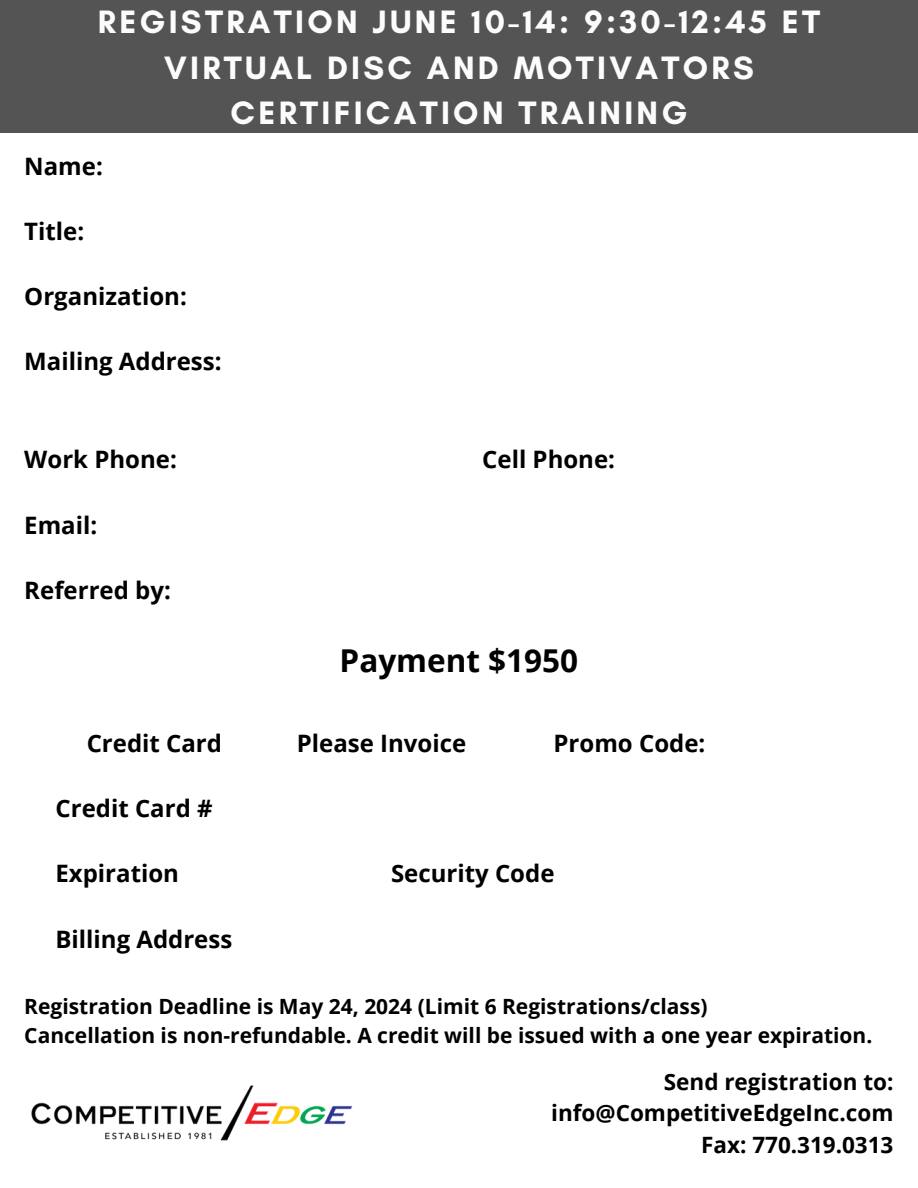
<style>
.page{position:relative;width:918px;height:1188px;background:#fff}
.page>*{position:absolute;margin:0;border:0;box-sizing:border-box;transform-origin:0 0}
.t1{font:700 33px/45.8px "Glacial Indifference";letter-spacing:.1em;color:#fcfcfc;text-align:center}
.t2{font:700 31.5px "Open Sans";color:#000}
.t3{font:700 24px "Open Sans";color:#000}
.t4{font:700 22.5px/31.5px "Open Sans";color:#000;text-align:right}
.t5{font:700 21px "Open Sans";color:#000}
</style>
<div class="page">
<div style="left:0;top:0;width:918px;height:133px;background:#545454"></div>
<img style="left:31px;top:1085px;width:322px;height:56px">
<h3 class="t1" style="left:98px;top:-2px;width:724px">REGISTRATION JUNE 10-14: 9:30-12:45 ET<br>VIRTUAL DISC AND MOTIVATORS<br>CERTIFICATION TRAINING</h3>
<h1 class="t3" style="left:24px;top:149px;width:80px">Name:</h1>
<h3 class="t3" style="left:24px;top:214px;width:61px">Title:</h3>
<h3 class="t3" style="left:24px;top:280px;width:164px">Organization:</h3>
<h3 class="t3" style="left:24px;top:345px;width:199px">Mailing Address:</h3>
<h3 class="t3" style="left:24px;top:443px;width:154px">Work Phone:</h3>
<h3 class="t3" style="left:482px;top:443px;width:134px">Cell Phone:</h3>
<h3 class="t3" style="left:24px;top:508px;width:74px">Email:</h3>
<h3 class="t3" style="left:24px;top:573px;width:148px">Referred by:</h3>
<h3 class="t2" style="left:340px;top:638px;width:240px">Payment $1950</h3>
<h2 class="t3" style="left:87px;top:726px;width:137px">Credit Card</h2>
<h2 class="t3" style="left:297px;top:726px;width:171px">Please Invoice</h2>
<h2 class="t3" style="left:554px;top:726px;width:153px">Promo Code:</h2>
<p class="t3" style="left:56px;top:791px;width:159px">Credit Card #</p>
<p class="t3" style="left:56px;top:857px;width:125px">Expiration</p>
<p class="t3" style="left:391px;top:857px;width:165px">Security Code</p>
<h3 class="t3" style="left:56px;top:922px;width:178px">Billing Address</h3>
<p class="t5" style="left:24px;top:992px;width:685px">Registration Deadline is May 24, 2024 (Limit 6 Registrations/class)</p>
<p class="t5" style="left:24px;top:1021px;width:850px">Cancellation is non-refundable. A credit will be issued with a one year expiration.</p>
<p class="t4" style="left:551px;top:1065px;width:344px">Send registration to: info@CompetitiveEdgeInc.com<br>Fax: 770.319.0313</p>
</div>
